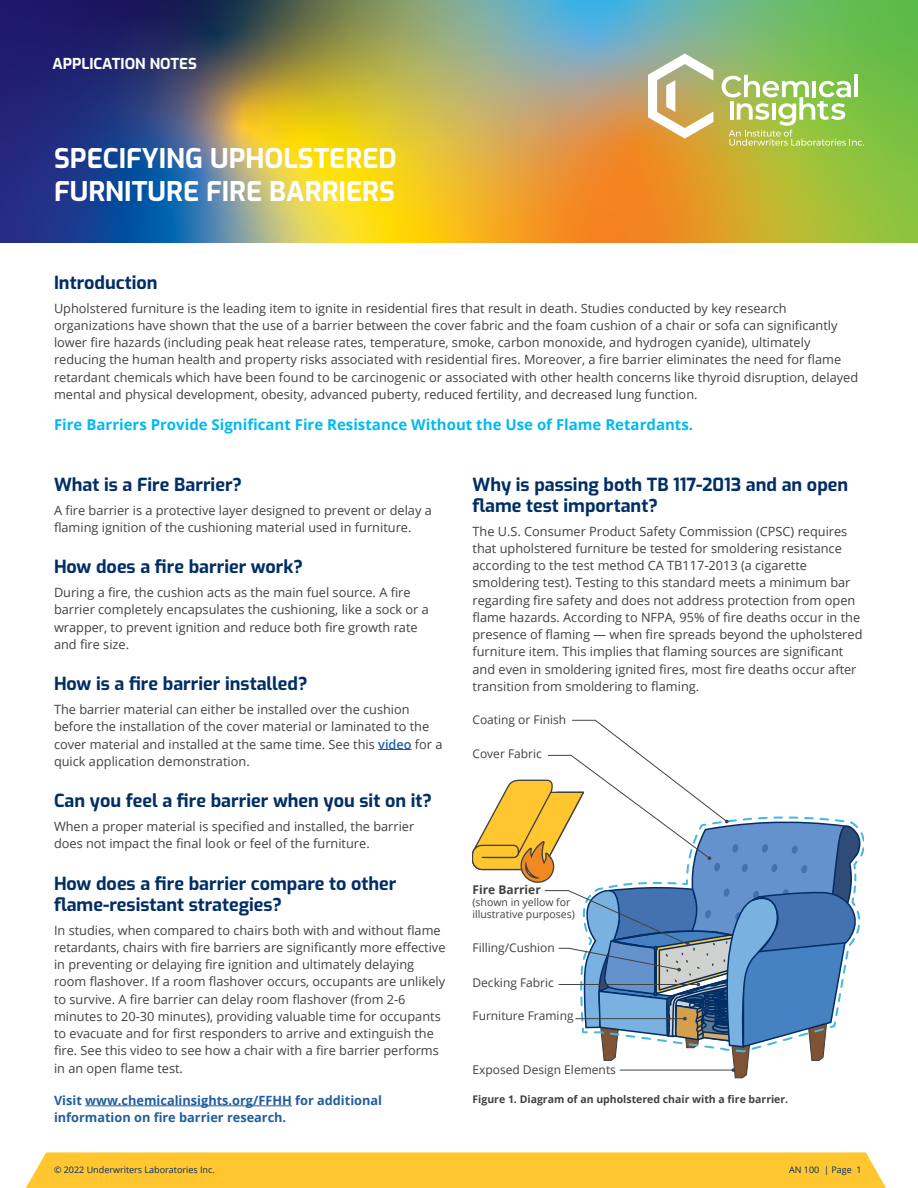
<style>
.page{position:relative;width:918px;height:1188px;background:#fff}
.page>*{position:absolute;margin:0;border:0;box-sizing:border-box;transform-origin:0 0}
.t1{font:700 27px/33px "Exo";color:#fff}
.t2{font:700 18px/21px "Exo";color:#002e65}
.t3{font:700 15px "Open Sans";color:#00baf0}
.t4{font:700 15px "Exo";color:#fff}
.t5{font:12.75px/17.2px "Open Sans";color:#414042}
.t6{font:700 12.75px/17.2px "Open Sans";color:#215e9e}
.t7{font:12px "Open Sans";color:#414042}
.t8{font:700 12px "Open Sans";color:#414042}
.t9{font:700 10.5px "Open Sans";color:#414042}
.t10{font:10.5px/12px "Open Sans";color:#414042}
.t11{font:9px "Open Sans";color:#002e65}
.s1{font-weight:600;color:#215e9e}
</style>
<div class="page">
<img style="left:0;top:0;width:918px;height:243px">
<svg style="left:648px;top:54px;width:65px;height:85px"></svg>
<svg style="left:722px;top:75px;width:142px;height:71px"></svg>
<hr style="left:854px;top:75px;width:4px;height:22px;background:#fff">
<div style="left:26px;top:1152px;width:860px;height:36px;background:#ffc62f"></div>
<hr style="left:378px;top:749px;width:34px;height:1px;background:#215e9e">
<svg style="left:472px;top:719px;width:392px;height:360px"></svg>
<hr style="left:85px;top:1106px;width:207px;height:1px;background:#215e9e">
<p class="t4" style="left:52px;top:52px;width:146px">APPLICATION NOTES</p>
<h1 class="t1" style="left:54px;top:140px;width:344px">SPECIFYING UPHOLSTERED<br>FURNITURE FIRE BARRIERS</h1>
<h2 class="t2" style="left:54px;top:270px;width:105px">Introduction</h2>
<p class="t5" style="left:54px;top:299px;width:806px">Upholstered furniture is the leading item to ignite in residential fires that result in death. Studies conducted by key research organizations have shown that the use of a barrier between the cover fabric and the foam cushion of a chair or sofa can significantly lower fire hazards (including peak heat release rates, temperature, smoke, carbon monoxide, and hydrogen cyanide), ultimately reducing the human health and property risks associated with residential fires. Moreover, a fire barrier eliminates the need for flame retardant chemicals which have been found to be carcinogenic or associated with other health concerns like thyroid disruption, delayed mental and physical development, obesity, advanced puberty, reduced fertility, and decreased lung function.</p>
<p class="t3" style="left:54px;top:413px;width:641px">Fire Barriers Provide Significant Fire Resistance Without the Use of Flame Retardants.</p>
<h2 class="t2" style="left:54px;top:472px;width:190px">What is a Fire Barrier?</h2>
<p class="t5" style="left:54px;top:501px;width:379px">A fire barrier is a protective layer designed to prevent or delay a flaming ignition of the cushioning material used in furniture.</p>
<h2 class="t2" style="left:54px;top:555px;width:250px">How does a fire barrier work?</h2>
<p class="t5" style="left:54px;top:583px;width:376px">During a fire, the cushion acts as the main fuel source. A fire barrier completely encapsulates the cushioning, like a sock or a wrapper, to prevent ignition and reduce both fire growth rate and fire size.</p>
<h2 class="t2" style="left:54px;top:672px;width:255px">How is a fire barrier installed?</h2>
<p class="t5" style="left:54px;top:700px;width:390px">The barrier material can either be installed over the cushion before the installation of the cover material or laminated to the cover material and installed at the same time. See this <span class="s1">video</span> for a quick application demonstration.</p>
<h2 class="t2" style="left:54px;top:789px;width:379px">Can you feel a fire barrier when you sit on it?</h2>
<p class="t5" style="left:54px;top:817px;width:362px">When a proper material is specified and installed, the barrier does not impact the final look or feel of the furniture.</p>
<h2 class="t2" style="left:54px;top:871px;width:344px">How does a fire barrier compare to other flame-resistant strategies?</h2>
<p class="t5" style="left:54px;top:921px;width:393px">In studies, when compared to chairs both with and without flame retardants, chairs with fire barriers are significantly more effective in preventing or delaying fire ignition and ultimately delaying room flashover. If a room flashover occurs, occupants are unlikely to survive. A fire barrier can delay room flashover (from 2-6 minutes to 20-30 minutes), providing valuable time for occupants to evacuate and for first responders to arrive and extinguish the fire. See this video to see how a chair with a fire barrier performs in an open flame test.</p>
<p class="t6" style="left:54px;top:1091px;width:330px">Visit www.chemicalinsights.org/FFHH for additional information on fire barrier research.</p>
<h2 class="t2" style="left:472px;top:472px;width:377px">Why is passing both TB 117-2013 and an open flame test important?</h2>
<p class="t5" style="left:472px;top:522px;width:391px">The U.S. Consumer Product Safety Commission (CPSC) requires that upholstered furniture be tested for smoldering resistance according to the test method CA TB117-2013 (a cigarette smoldering test). Testing to this standard meets a minimum bar regarding fire safety and does not address protection from open flame hazards. According to NFPA, 95% of fire deaths occur in the presence of flaming — when fire spreads beyond the upholstered furniture item. This implies that flaming sources are significant and even in smoldering ignited fires, most fire deaths occur after transition from smoldering to flaming.</p>
<p class="t7" style="left:472px;top:711px;width:95px">Coating or Finish</p>
<p class="t7" style="left:472px;top:746px;width:71px">Cover Fabric</p>
<p class="t8" style="left:472px;top:881px;width:70px">Fire Barrier</p>
<p class="t10" style="left:472px;top:896px;width:104px">(shown in yellow for illustrative purposes)</p>
<p class="t7" style="left:472px;top:939px;width:84px">Filling/Cushion</p>
<p class="t7" style="left:472px;top:974px;width:83px">Decking Fabric</p>
<p class="t7" style="left:472px;top:1008px;width:103px">Furniture Framing</p>
<p class="t7" style="left:472px;top:1061px;width:145px">Exposed Design Elements</p>
<p class="t9" style="left:472px;top:1092px;width:317px">Figure 1. Diagram of an upholstered chair with a fire barrier.</p>
<p class="t11" style="left:54px;top:1163px;width:162px">© 2022 Underwriters Laboratories Inc.</p>
<p class="t11" style="left:789px;top:1163px;width:74px">AN 100 | Page 1</p>
</div>
